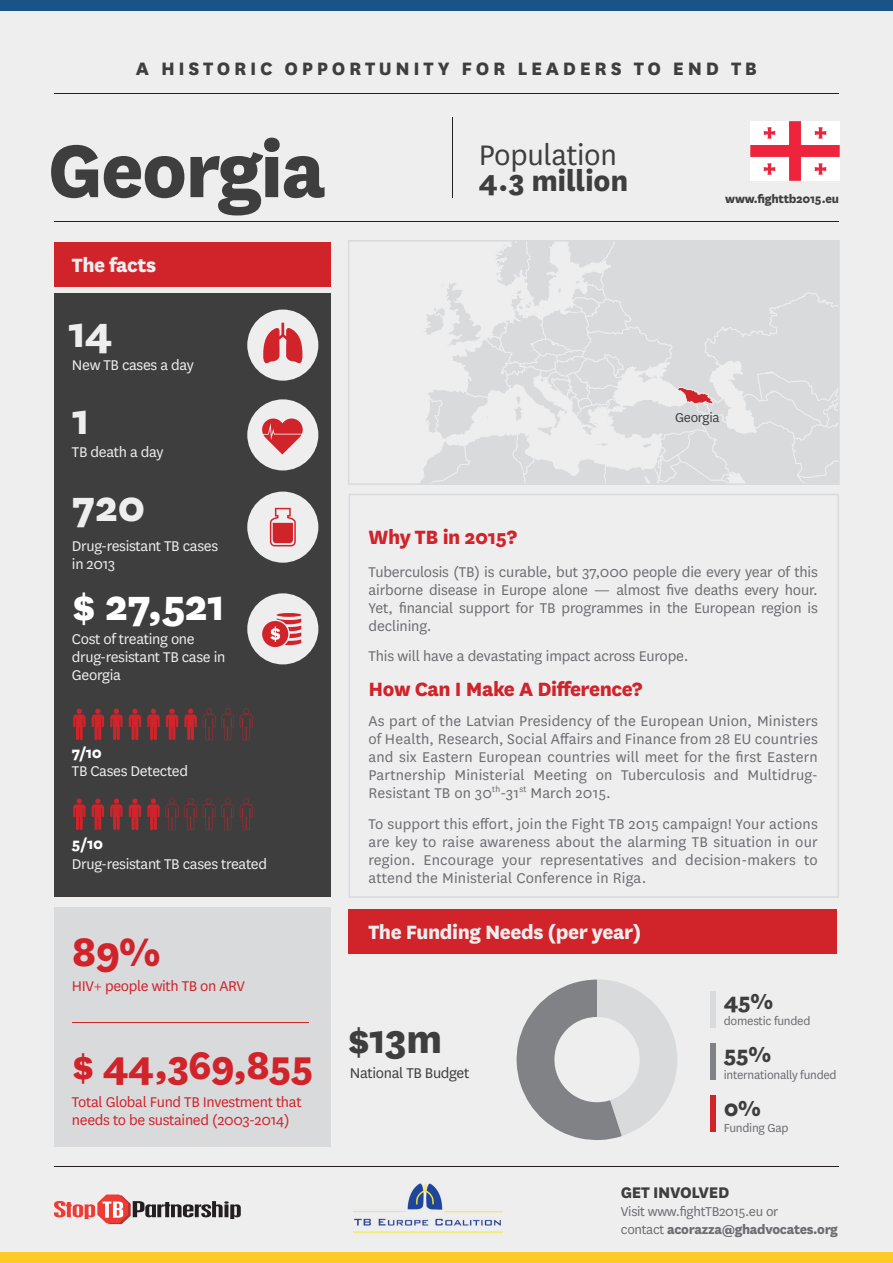
<style>
.page{position:relative;width:893px;height:1263px;background:#eeeeef}
.page>*{position:absolute;margin:0;border:0;box-sizing:border-box;transform-origin:0 0}
.t1{font:800 87px "National";letter-spacing:-.02em;color:#3e3e3f}
.t2{font:800 48px "National";color:#fff}
.t3{font:800 48px "National";color:#eeeeef}
.t4{font:800 46.5px "National";color:#d1232a}
.t5{font:800 45px "National";letter-spacing:-.02em;color:#d1232a}
.t6{font:800 45px "National";color:#3e3e3f}
.t7{font:33px "National";letter-spacing:-.01em;color:#3e3e3f}
.t8{font:800 33px "National";letter-spacing:-.01em;color:#3e3e3f}
.t9{font:800 25.5px "National";color:#3e3e3f}
.t10{font:800 22.5px "National";letter-spacing:-.02em;color:#d1232a}
.t11{font:800 22.5px "National";letter-spacing:-.02em;color:#eeeeef}
.t12{font:800 21px "National";letter-spacing:.175em;color:#3e3e3f}
.t13{font:800 18px "National";letter-spacing:-.02em;color:#3e3e3f}
.t14{font:800 17.25px "National";color:#fff}
.t15{font:16.5px/18px "National";letter-spacing:-.01em;color:#6c6d70;text-align:justify}
.t16{font:16.5px/18px "National";letter-spacing:-.02em;color:#eeeeef}
.t17{font:16.5px/18px "National";letter-spacing:-.02em;color:#d1232a}
.t18{font:16.5px "National";letter-spacing:-.02em;color:#3e3e3f}
.t19{font:15px/18px "National";letter-spacing:-.02em;color:#6c6d70}
.t20{font:15px "National";letter-spacing:-.02em;color:#3e3e3f}
.t21{font:13.5px "National";letter-spacing:-.02em;color:#6c6d70}
.t22{font:800 13.5px "National";letter-spacing:-.02em;color:#3e3e3f}
.s1{font-weight:800}
</style>
<div class="page">
<div style="left:0;top:0;width:893px;height:11px;background:#1a5387"></div>
<div style="left:0;top:1252px;width:893px;height:11px;background:#feca26"></div>
<hr style="left:54px;top:221px;width:785px;height:1px;background:#231f20">
<hr style="left:54px;top:94px;width:785px;height:1px;background:#231f20">
<hr style="left:54px;top:1166px;width:785px;height:1px;background:#231f20">
<svg style="left:54px;top:1194px;width:187px;height:30px"></svg>
<svg style="left:349px;top:494px;width:490px;height:404px"></svg>
<div style="left:349px;top:909px;width:488px;height:45px;background:#d1232a"></div>
<svg style="left:348px;top:240px;width:492px;height:245px;fill:#d9dadc"></svg>
<div style="left:54px;top:907px;width:277px;height:240px;background:#d9dadc"></div>
<hr style="left:72px;top:1022px;width:236px;height:1px;background:#d1232a">
<div style="left:54px;top:293px;width:277px;height:604px;background:#3e3e3f"></div>
<div style="left:247px;top:310px;width:71px;height:71px;background:#eeeeef;border-radius:50%"></div>
<svg style="left:263px;top:323px;width:40px;height:40px"></svg>
<div style="left:54px;top:242px;width:277px;height:45px;background:#d1232a"></div>
<div style="left:247px;top:492px;width:71px;height:71px;background:#eeeeef;border-radius:50%"></div>
<svg style="left:270px;top:508px;width:26px;height:38px"></svg>
<svg style="left:73px;top:709px;width:13px;height:31px"></svg>
<svg style="left:184px;top:709px;width:13px;height:31px"></svg>
<svg style="left:92px;top:709px;width:12px;height:31px"></svg>
<svg style="left:240px;top:708px;width:13px;height:32px"></svg>
<svg style="left:110px;top:709px;width:13px;height:31px"></svg>
<svg style="left:203px;top:708px;width:31px;height:32px"></svg>
<svg style="left:129px;top:709px;width:12px;height:31px"></svg>
<svg style="left:147px;top:709px;width:13px;height:31px"></svg>
<svg style="left:166px;top:709px;width:12px;height:31px"></svg>
<svg style="left:73px;top:798px;width:13px;height:32px"></svg>
<svg style="left:184px;top:798px;width:13px;height:32px"></svg>
<svg style="left:92px;top:798px;width:12px;height:32px"></svg>
<svg style="left:110px;top:798px;width:13px;height:32px"></svg>
<svg style="left:203px;top:798px;width:31px;height:32px"></svg>
<svg style="left:129px;top:798px;width:12px;height:32px"></svg>
<svg style="left:240px;top:798px;width:13px;height:32px"></svg>
<svg style="left:147px;top:798px;width:13px;height:32px"></svg>
<svg style="left:166px;top:798px;width:12px;height:32px"></svg>
<div style="left:247px;top:399px;width:71px;height:71px;background:#eeeeef;border-radius:50%"></div>
<svg style="left:262px;top:418px;width:41px;height:36px"></svg>
<div style="left:247px;top:593px;width:71px;height:71px;background:#eeeeef;border-radius:50%"></div>
<svg style="left:277px;top:613px;width:24px;height:4px"></svg>
<div style="left:262px;top:621px;width:26px;height:26px;background:#d1232a;border-radius:50%"></div>
<img style="left:353px;top:1184px;width:150px;height:49px">
<hr style="left:452px;top:117px;width:1px;height:80px;background:#231f20">
<div style="left:710px;top:1095px;width:6px;height:37px;background:#d1232a"></div>
<div style="left:710px;top:1043px;width:6px;height:36px;background:#808285"></div>
<div style="left:710px;top:991px;width:6px;height:36px;background:#d9dadc"></div>
<svg style="left:750px;top:121px;width:90px;height:60px;background:#f9b7bf"></svg>
<svg style="left:767px;top:127px;width:4px;height:12px"></svg>
<svg style="left:764px;top:131px;width:11px;height:4px"></svg>
<svg style="left:818px;top:163px;width:4px;height:12px"></svg>
<svg style="left:815px;top:167px;width:11px;height:4px"></svg>
<svg style="left:818px;top:127px;width:4px;height:12px"></svg>
<svg style="left:815px;top:131px;width:11px;height:4px"></svg>
<svg style="left:767px;top:163px;width:4px;height:12px"></svg>
<svg style="left:764px;top:167px;width:11px;height:4px"></svg>
<svg style="left:270px;top:618px;width:31px;height:27px"></svg>
<p class="t12" style="left:136px;top:54px;width:623px">A HISTORIC OPPORTUNITY FOR LEADERS TO END TB</p>
<h1 class="t1" style="left:48px;top:108px;width:280px">Georgia</h1>
<h3 class="t11" style="left:72px;top:249px;width:86px">The facts</h3>
<h2 class="t3" style="left:68px;top:298px;width:46px">14</h2>
<p class="t16" style="left:72px;top:355px;width:123px">New TB cases a day</p>
<h2 class="t3" style="left:72px;top:385px;width:19px">1</h2>
<p class="t16" style="left:72px;top:442px;width:93px">TB death a day</p>
<h2 class="t3" style="left:72px;top:471px;width:75px">720</h2>
<p class="t16" style="left:72px;top:536px;width:148px">Drug-resistant TB cases in 2013</p>
<h2 class="t2" style="left:72px;top:570px;width:155px">$ 27,521</h2>
<p class="t16" style="left:72px;top:629px;width:155px">Cost of treating one drug-resistant TB case in<br>Georgia</p>
<p class="t14" style="left:72px;top:741px;width:32px">7/10</p>
<p class="t16" style="left:72px;top:761px;width:118px">TB Cases Detected</p>
<p class="t14" style="left:72px;top:831px;width:33px">5/10</p>
<p class="t16" style="left:72px;top:854px;width:197px">Drug-resistant TB cases treated</p>
<h3 class="t4" style="left:72px;top:918px;width:90px">89%</h3>
<p class="t17" style="left:72px;top:976px;width:175px">HIV+ people with TB on ARV</p>
<h3 class="t5" style="left:72px;top:1032px;width:243px">$ 44,369,855</h3>
<p class="t17" style="left:72px;top:1092px;width:231px">Total Global Fund TB Investment that needs to be sustained (2003-2014)</p>
<h3 class="t7" style="left:479px;top:133px;width:140px">Population</h3>
<h3 class="t8" style="left:479px;top:157px;width:151px">4.3 million</h3>
<p class="t22" style="left:725px;top:189px;width:115px">www.fighttb2015.eu</p>
<h3 class="t10" style="left:368px;top:521px;width:150px">Why TB in 2015?</h3>
<p class="t20" style="left:675px;top:407px;width:46px">Georgia</p>
<p class="t15" style="left:368px;top:562px;width:451px">Tuberculosis (TB) is curable, but 37,000 people die every year of this airborne disease in Europe alone — almost five deaths every hour.<br>Yet, financial support for TB programmes in the European region is declining.</p>
<p class="t15" style="left:368px;top:646px;width:322px">This will have a devastating impact across Europe.</p>
<h3 class="t10" style="left:368px;top:672px;width:275px">How Can I Make A Difference?</h3>
<p class="t15" style="left:368px;top:711px;width:451px">As part of the Latvian Presidency of the European Union, Ministers of Health, Research, Social Affairs and Finance from 28 EU countries and six Eastern European countries will meet for the first Eastern Partnership Ministerial Meeting on Tuberculosis and Multidrug-Resistant TB on 30<sup>th</sup>-31<sup>st</sup> March 2015.</p>
<p class="t15" style="left:368px;top:814px;width:451px">To support this effort, join the Fight TB 2015 campaign! Your actions are key to raise awareness about the alarming TB situation in our region. Encourage your representatives and decision-makers to attend the Ministerial Conference in Riga.</p>
<h3 class="t11" style="left:368px;top:916px;width:274px">The Funding Needs (per year)</h3>
<h3 class="t6" style="left:348px;top:1006px;width:96px">$13m</h3>
<p class="t18" style="left:350px;top:1062px;width:121px">National TB Budget</p>
<h3 class="t9" style="left:724px;top:983px;width:51px">45%</h3>
<p class="t21" style="left:724px;top:1012px;width:88px">domestic funded</p>
<h3 class="t9" style="left:724px;top:1036px;width:49px">55%</h3>
<p class="t21" style="left:724px;top:1066px;width:114px">internationally funded</p>
<h3 class="t9" style="left:724px;top:1089px;width:39px">0%</h3>
<p class="t21" style="left:724px;top:1119px;width:66px">Funding Gap</p>
<p class="t13" style="left:621px;top:1179px;width:110px">GET INVOLVED</p>
<p class="t19" style="left:621px;top:1202px;width:219px">Visit www.fightTB2015.eu or<br>contact <span class="s1">acorazza@ghadvocates.org</span></p>
</div>
